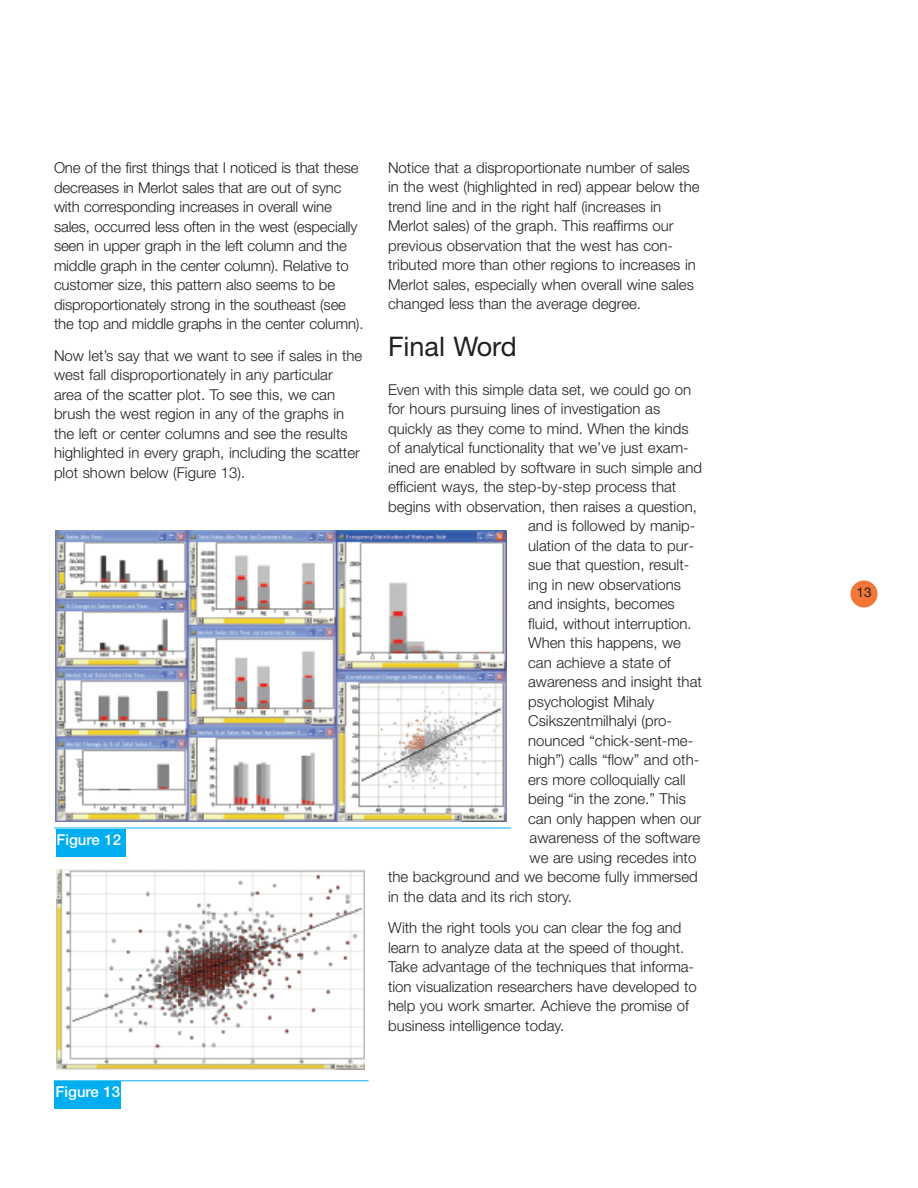
<style>
.page{position:relative;width:918px;height:1188px;background:#fff}
.page>*{position:absolute;margin:0;border:0;box-sizing:border-box;transform-origin:0 0}
.t1{font:27px "Helvetica Neue";color:#231f20}
.t2{font:300 15px/19.5px "Helvetica Neue";color:#231f20}
.t3{font:500 15px "Helvetica Neue";color:#fff}
.t4{font:13.5px "Helvetica Neue";color:#231f20}
</style>
<div class="page">
<div style="left:850px;top:580px;width:28px;height:28px;background:#f37736;border-radius:50%"></div>
<img style="left:56px;top:869px;width:308px;height:201px">
<div style="left:54px;top:1081px;width:67px;height:27px;background:#00aeef"></div>
<hr style="left:54px;top:1081px;width:315px;height:1px;background:#00aeef">
<div style="left:56px;top:829px;width:70px;height:28px;background:#00aeef"></div>
<hr style="left:54px;top:828px;width:457px;height:1px;background:#00aeef">
<img style="left:55px;top:531px;width:451px;height:291px">
<p class="t2" style="left:54px;top:160px;width:311px">One of the first things that I noticed is that these decreases in Merlot sales that are out of sync with corresponding increases in overall wine sales, occurred less often in the west (especially seen in upper graph in the left column and the middle graph in the center column). Relative to customer size, this pattern also seems to be disproportionately strong in the southeast (see the top and middle graphs in the center column).</p>
<p class="t2" style="left:54px;top:347px;width:310px">Now let’s say that we want to see if sales in the west fall disproportionately in any particular area of the scatter plot. To see this, we can brush the west region in any of the graphs in the left or center columns and see the results highlighted in every graph, including the scatter plot shown below (Figure 13).</p>
<p class="t3" style="left:57px;top:835px;width:66px">Figure 12</p>
<p class="t3" style="left:56px;top:1086px;width:66px">Figure 13</p>
<p class="t2" style="left:388px;top:159px;width:313px">Notice that a disproportionate number of sales in the west (highlighted in red) appear below the trend line and in the right half (increases in Merlot sales) of the graph. This reaffirms our previous observation that the west has con&shy;tributed more than other regions to increases in Merlot sales, especially when overall wine sales changed less than the average degree.</p>
<h1 class="t1" style="left:388px;top:336px;width:130px">Final Word</h1>
<p class="t2" style="left:388px;top:381px;width:305px">Even with this simple data set, we could go on</p>
<p class="t2" style="left:388px;top:401px;width:274px">for hours pursuing lines of investigation as</p>
<p class="t2" style="left:388px;top:420px;width:302px">quickly as they come to mind. When the kinds</p>
<p class="t2" style="left:388px;top:440px;width:302px">of analytical functionality that we’ve just exam-</p>
<p class="t2" style="left:388px;top:459px;width:316px">ined are enabled by software in such simple and</p>
<p class="t2" style="left:388px;top:479px;width:290px">efficient ways, the step-by-step process that</p>
<p class="t2" style="left:388px;top:498px;width:310px">begins with observation, then raises a question,</p>
<p class="t2" style="left:528px;top:518px;width:169px">and is followed by manip-</p>
<p class="t2" style="left:528px;top:537px;width:167px">ulation of the data to pur-</p>
<p class="t2" style="left:528px;top:557px;width:163px">sue that question, result-</p>
<p class="t2" style="left:528px;top:576px;width:154px">ing in new observations</p>
<p class="t2" style="left:528px;top:596px;width:148px">and insights, becomes</p>
<p class="t2" style="left:528px;top:615px;width:165px">fluid, without interruption.</p>
<p class="t2" style="left:528px;top:635px;width:154px">When this happens, we</p>
<p class="t2" style="left:528px;top:654px;width:144px">can achieve a state of</p>
<p class="t2" style="left:528px;top:674px;width:175px">awareness and insight that</p>
<p class="t2" style="left:528px;top:693px;width:128px">psychologist Mihaly</p>
<p class="t2" style="left:528px;top:713px;width:146px">Csikszentmilhalyi (pro-</p>
<p class="t2" style="left:528px;top:732px;width:167px">nounced “chick-sent-me-</p>
<p class="t2" style="left:528px;top:752px;width:173px">high”) calls “flow” and oth-</p>
<p class="t2" style="left:528px;top:771px;width:159px">ers more colloquially call</p>
<p class="t2" style="left:528px;top:791px;width:159px">being “in the zone.” This</p>
<p class="t2" style="left:528px;top:810px;width:175px">can only happen when our</p>
<p class="t2" style="left:530px;top:830px;width:172px">awareness of the software</p>
<p class="t2" style="left:530px;top:849px;width:168px">we are using recedes into</p>
<p class="t2" style="left:388px;top:869px;width:311px">the background and we become fully immersed</p>
<p class="t2" style="left:388px;top:888px;width:185px">in the data and its rich story.</p>
<p class="t2" style="left:388px;top:920px;width:310px">With the right tools you can clear the fog and learn to analyze data at the speed of thought.<br>Take advantage of the techniques that informa&shy;tion visualization researchers have developed to help you work smarter. Achieve the promise of business intelligence today.</p>
<p class="t4" style="left:857px;top:587px;width:17px">13</p>
</div>
